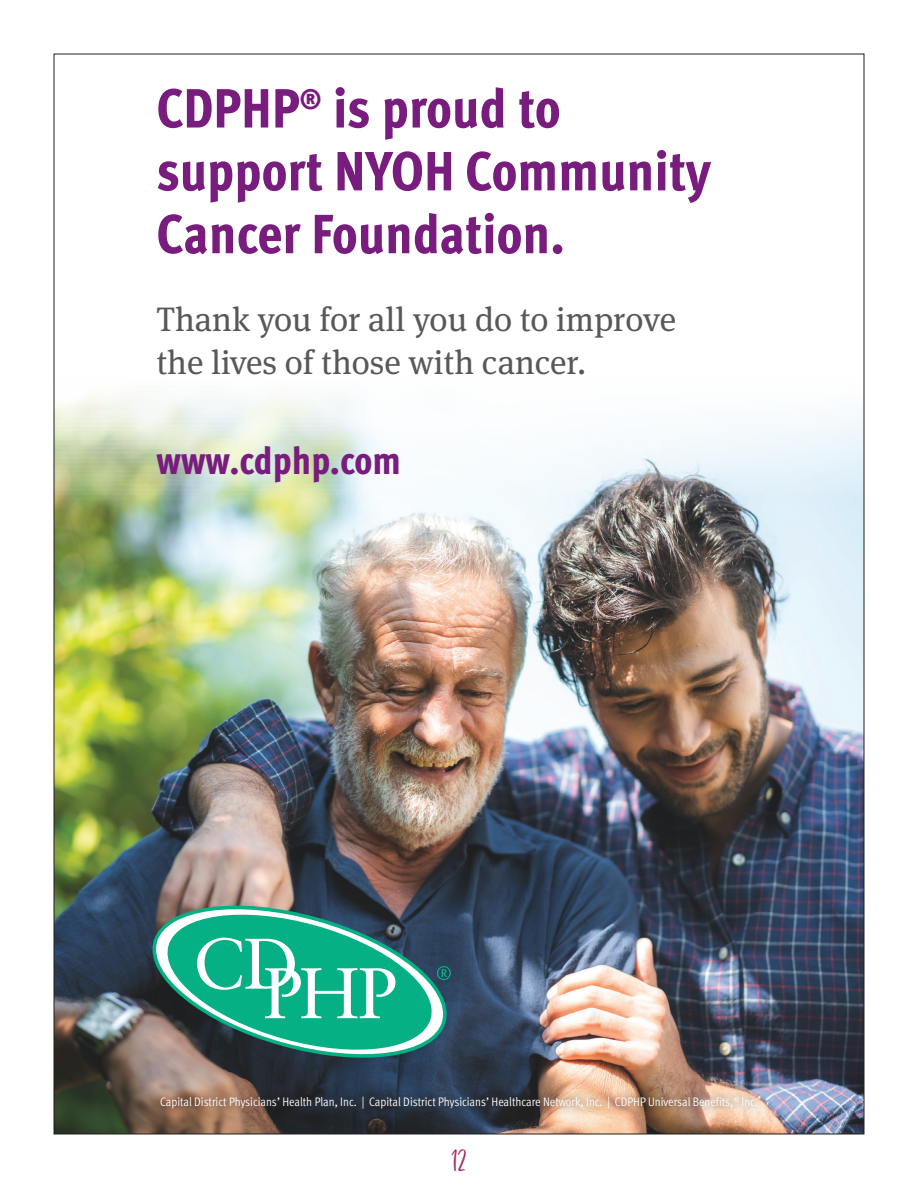
<style>
.page{position:relative;width:918px;height:1188px;background:#fff}
.page>*{position:absolute;margin:0;border:0;box-sizing:border-box;transform-origin:0 0}
.t1{font:800 condensed 55.2px/62.8px "Meta Pro";color:#781d7d}
.t2{font:800 condensed 38.55px "Meta Pro";color:#781d7d}
.t3{font:33.9px/43.2px "Meta Serif Pro";color:#57585a}
.t4{font:18px "Calliretta";color:#9f2a63}
.t5{font:condensed 12.3px "Meta Pro";color:#fff}
</style>
<div class="page">
<img style="left:56px;top:395px;width:806px;height:737px">
<div style="left:152px;top:1089px;width:613px;height:27px;background:#231f20;opacity:.75"></div>
<svg style="left:153px;top:906px;width:7px;height:152px"></svg>
<svg style="left:160px;top:906px;width:291px;height:152px;background:#3e9d8a"></svg>
<p class="t1" style="left:156px;top:74px;width:556px">CDPHP<sup>®</sup> is proud to support NYOH Community<br>Cancer Foundation.</p>
<p class="t3" style="left:156px;top:296px;width:521px">Thank you for all you do to improve the lives of those with cancer.</p>
<p class="t2" style="left:156px;top:431px;width:246px">www.cdphp.com</p>
<p class="t5" style="left:160px;top:1093px;width:599px">Capital District Physicians’ Health Plan, Inc. | Capital District Physicians’ Healthcare Network, Inc. | CDPHP Universal Benefits,<sup>®</sup> Inc.</p>
<h3 class="t4" style="left:451px;top:1154px;width:17px">12</h3>
</div>
